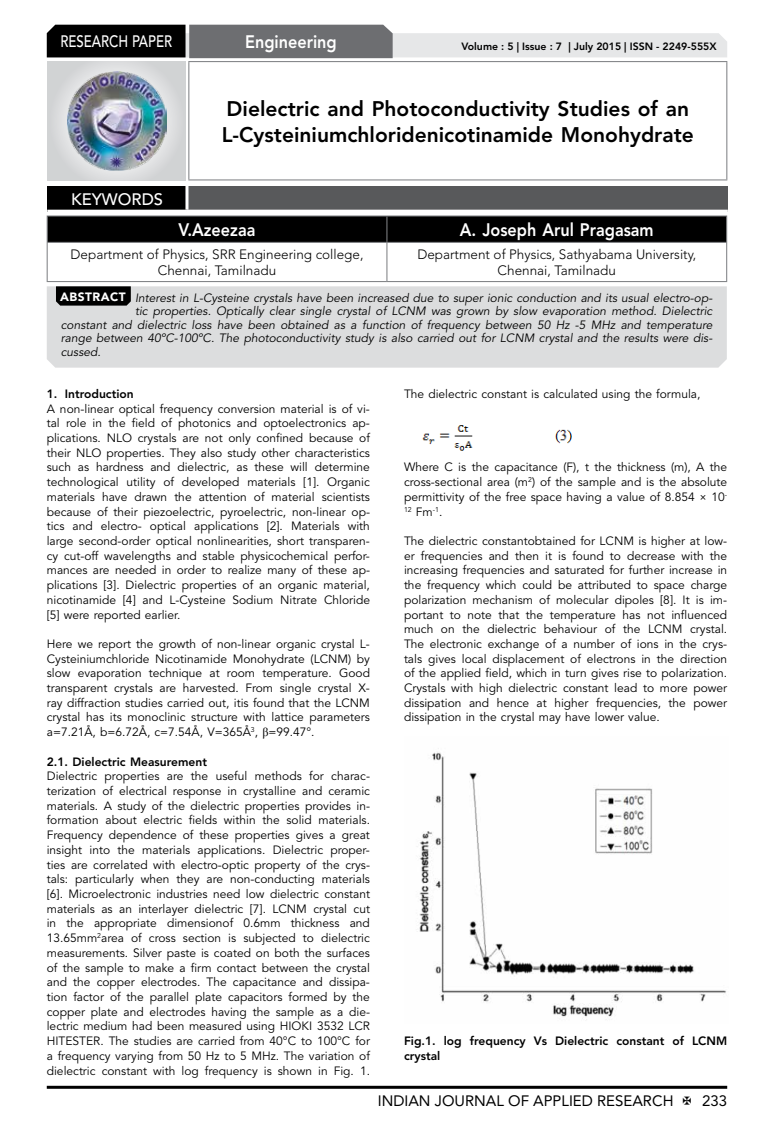
<style>
.page{position:relative;width:774px;height:1136px;background:#fff}
.page>*{position:absolute;margin:0;border:0;box-sizing:border-box;transform-origin:0 0}
.t1{font:800 21px/26.2px "Avenir LT Std";color:#000}
.t2{font:800 18px "Avenir LT Std";color:#fff;scale:.9 1}
.t3{font:500 16.5px "Avenir LT Std";color:#fff;scale:.8 1}
.t4{font:500 16.5px "Avenir LT Std";color:#fff}
.t5{font:15px "Avenir LT Std";color:#000}
.t6{font:300 13.5px/16.2px "Avenir LT Std";color:#000;text-align:center}
.t7{font:12px/14.7px "Avenir LT Std";color:#000;text-align:justify}
.t8{font:italic 12px "Avenir LT Std";color:#000}
.t9{font:800 12px/14.7px "Avenir LT Std";color:#000}
.t10{font:800 10.5px "Avenir LT Std";color:#000}
.t11{font:7.05px "Avenir LT Std";color:#000}
.s1{font-weight:900;font-style:normal;color:#fff}
.s2{font-family:"Times New Roman"}
.s3{font-size:12px}
</style>
<div class="page">
<hr style="left:47px;top:1085px;width:680px;height:3px;background:#000">
<div style="left:48px;top:62px;width:137px;height:118px;background:linear-gradient(to right,#d9dadb,#d9dadb)"></div>
<img style="left:68px;top:71px;width:99px;height:100px">
<svg style="left:47px;top:25px;width:680px;height:33px;background:#979899"></svg>
<hr style="left:188px;top:61px;width:539px;height:1px;background:#808285">
<hr style="left:188px;top:62px;width:1px;height:117px;background:#808285">
<hr style="left:726px;top:62px;width:1px;height:117px;background:#808285">
<hr style="left:188px;top:179px;width:539px;height:1px;background:#808285">
<hr style="left:47px;top:215px;width:340px;height:1px;background:#808285">
<hr style="left:387px;top:215px;width:340px;height:1px;background:#808285">
<svg style="left:47px;top:216px;width:680px;height:26px;background:#040404"></svg>
<hr style="left:47px;top:242px;width:340px;height:1px;background:#808285">
<hr style="left:47px;top:243px;width:1px;height:38px;background:#808285">
<hr style="left:387px;top:242px;width:340px;height:1px;background:#808285">
<hr style="left:386px;top:243px;width:1px;height:38px;background:#808285">
<hr style="left:726px;top:243px;width:1px;height:38px;background:#808285">
<hr style="left:47px;top:281px;width:340px;height:1px;background:#808285">
<hr style="left:387px;top:281px;width:340px;height:1px;background:#808285">
<div style="left:47px;top:186px;width:140px;height:25px;background:#000"></div>
<div style="left:187px;top:186px;width:541px;height:25px;background:#58595b"></div>
<hr style="left:185px;top:186px;width:3px;height:24px;background:#fff">
<hr style="left:47px;top:210px;width:140px;height:3px;background:#fff">
<hr style="left:187px;top:210px;width:541px;height:3px;background:#fff">
<div style="left:47px;top:286px;width:680px;height:81px;background:#dcddde"></div>
<svg style="left:56px;top:286px;width:75px;height:19px"></svg>
<img style="left:422px;top:425px;width:150px;height:26px">
<img style="left:419px;top:752px;width:307px;height:268px">
<h3 class="t3" style="left:60px;top:32px;width:139px">RESEARCH PAPER</h3>
<h3 class="t4" style="left:71px;top:189px;width:94px">KEYWORDS</h3>
<h2 class="t2" style="left:245px;top:31px;width:103px">Engineering</h2>
<p class="t10" style="left:461px;top:41px;width:257px">Volume : 5 | Issue : 7 | July 2015 | ISSN - 2249-555X</p>
<h1 class="t1" style="left:222px;top:95px;width:474px">Dielectric and Photoconductivity Studies of an<br>L-Cysteiniumchloridenicotinamide Monohydrate</h1>
<h2 class="t2" style="left:179px;top:219px;width:87px">V.Azeezaa</h2>
<h2 class="t2" style="left:460px;top:219px;width:217px">A. Joseph Arul Pragasam</h2>
<p class="t6" style="left:71px;top:246px;width:294px">Department of Physics, SRR Engineering college,<br>Chennai, Tamilnadu</p>
<p class="t6" style="left:417px;top:246px;width:280px">Department of Physics, Sathyabama University,<br>Chennai, Tamilnadu</p>
<p class="t8" style="left:60px;top:290px;width:654px"><span class="s1">ABSTRACT</span> Interest in L-Cysteine crystals have been increased due to super ionic conduction and its usual electro-op-</p>
<p class="t8" style="left:135px;top:304px;width:579px">tic properties. Optically clear single crystal of LCNM was grown by slow evaporation method. Dielectric</p>
<p class="t8" style="left:61px;top:317px;width:653px">constant and dielectric loss have been obtained as a function of frequency between 50 Hz -5 MHz and temperature</p>
<p class="t8" style="left:61px;top:331px;width:653px">range between 40ºC-100ºC. The photoconductivity study is also carried out for LCNM crystal and the results were dis-</p>
<p class="t8" style="left:61px;top:344px;width:42px">cussed.</p>
<p class="t9" style="left:47px;top:386px;width:88px">1. Introduction</p>
<p class="t7" style="left:47px;top:401px;width:325px">A non-linear optical frequency conversion material is of vi&shy;tal role in the field of photonics and optoelectronics ap&shy;plications. NLO crystals are not only confined because of their NLO properties. They also study other characteristics such as hardness and dielectric, as these will determine technological utility of developed materials [1]. Organic materials have drawn the attention of material scientists because of their piezoelectric, pyroelectric, non-linear op&shy;tics and electro- optical applications [2]. Materials with large second-order optical nonlinearities, short transparen&shy;cy cut-off wavelengths and stable physicochemical perfor&shy;mances are needed in order to realize many of these ap&shy;plications [3]. Dielectric properties of an organic material, nicotinamide [4] and L-Cysteine Sodium Nitrate Chloride [5] were reported earlier.</p>
<p class="t7" style="left:47px;top:636px;width:325px">Here we report the growth of non-linear organic crystal L-Cysteiniumchloride Nicotinamide Monohydrate (LCNM) by slow evaporation technique at room temperature. Good transparent crystals are harvested. From single crystal X&shy;ray diffraction studies carried out, itis found that the LCNM crystal has its monoclinic structure with lattice parameters a=7.21Å, b=6.72Å, c=7.54Å, V=365Å<sup>3</sup>, <span class="s2">β</span>=99.47°.</p>
<p class="t9" style="left:47px;top:754px;width:162px">2.1. Dielectric Measurement</p>
<p class="t7" style="left:47px;top:769px;width:325px">Dielectric properties are the useful methods for charac&shy;terization of electrical response in crystalline and ceramic materials. A study of the dielectric properties provides in&shy;formation about electric fields within the solid materials.<br>Frequency dependence of these properties gives a great insight into the materials applications. Dielectric proper&shy;ties are correlated with electro-optic property of the crys&shy;tals: particularly when they are non-conducting materials [6]. Microelectronic industries need low dielectric constant materials as an interlayer dielectric [7]. LCNM crystal cut in the appropriate dimensionof 0.6mm thickness and 13.65mm<sup>2</sup>area of cross section is subjected to dielectric measurements. Silver paste is coated on both the surfaces of the sample to make a firm contact between the crystal and the copper electrodes. The capacitance and dissipa&shy;tion factor of the parallel plate capacitors formed by the copper plate and electrodes having the sample as a die&shy;lectric medium had been measured using HIOKI 3532 LCR HITESTER. The studies are carried from 40°C to 100°C for a frequency varying from 50 Hz to 5 MHz. The variation of dielectric constant with log frequency is shown in Fig. 1.</p>
<p class="t7" style="left:404px;top:386px;width:298px">The dielectric constant is calculated using the formula,</p>
<p class="t7" style="left:404px;top:460px;width:325px">Where C is the capacitance (F), t the thickness (m), A the cross-sectional area (m<sup>2</sup>) of the sample and is the absolute permittivity of the free space having a value of 8.854 × 10<sup>-</sup></p>
<p class="t11" style="left:404px;top:505px;width:40px">12 <span class="s3">Fm</span>-1<span class="s3">.</span></p>
<p class="t7" style="left:404px;top:533px;width:325px">The dielectric constantobtained for LCNM is higher at low&shy;er frequencies and then it is found to decrease with the increasing frequencies and saturated for further increase in the frequency which could be attributed to space charge polarization mechanism of molecular dipoles [8]. It is im&shy;portant to note that the temperature has not influenced much on the dielectric behaviour of the LCNM crystal.<br>The electronic exchange of a number of ions in the crys&shy;tals gives local displacement of electrons in the direction of the applied field, which in turn gives rise to polarization.<br>Crystals with high dielectric constant lead to more power dissipation and hence at higher frequencies, the power dissipation in the crystal may have lower value.</p>
<p class="t9" style="left:404px;top:1033px;width:325px">Fig.1. log frequency Vs Dielectric constant of LCNM crystal</p>
<p class="t5" style="left:378px;top:1091px;width:297px">INDIAN JOURNAL OF APPLIED RESEARCH</p>
<p class="t5" style="left:702px;top:1091px;width:27px">233</p>
</div>
